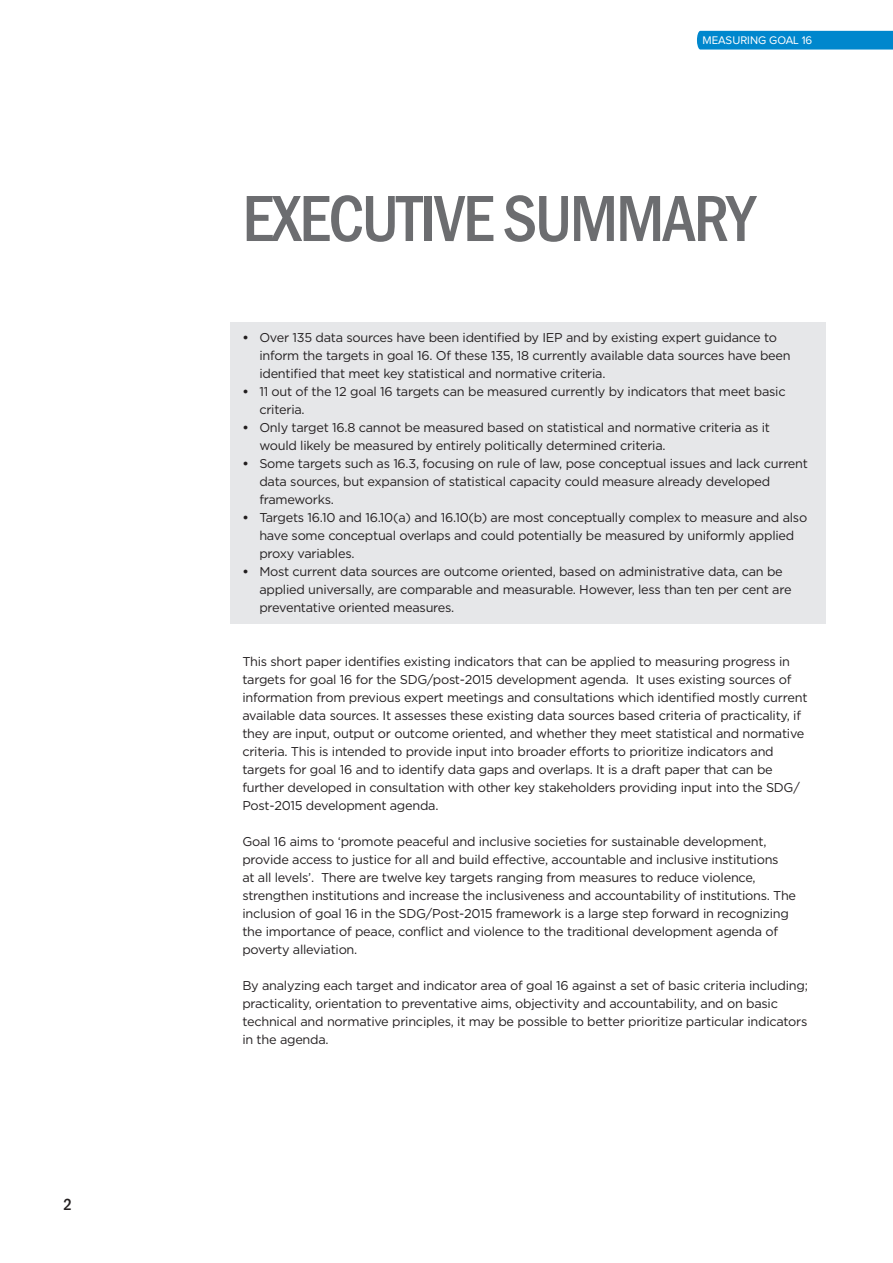
<style>
.page{position:relative;width:893px;height:1263px;background:#fff}
.page>*{position:absolute;margin:0;border:0;box-sizing:border-box;transform-origin:0 0}
.PRELIM_HEAD{font:500 condensed 67.5px "Franklin Gothic";letter-spacing:-.03em;color:#6c6d70}
.t1{font:500 condensed 16.5px "Franklin Gothic";color:#231f20}
.MAIN_TEXT{font:12.75px/18px "Gotham";letter-spacing:-.02em;color:#231f20}
.t2{font:11.4px "Proxima Nova";color:#fff}
.s1{font-weight:700}
</style>
<div class="page">
<div style="left:697px;top:31px;width:196px;height:19px;background:#0087cd"></div>
<div style="left:230px;top:322px;width:595px;height:302px;background:#e6e7e9"></div>
<p class="t1" style="left:63px;top:1193px;width:10px">2</p>
<p class="t2" style="left:702px;top:35px;width:111px">MEASURING GOAL 16</p>
<p class="PRELIM_HEAD" style="left:242px;top:174px;width:514px">EXECUTIVE SUMMARY</p>
<p class="MAIN_TEXT" style="left:259px;top:328px;width:533px;text-indent:-17px"><span class="s1">•</span> Over 135 data sources have been identified by IEP and by existing expert guidance to inform the targets in goal 16. Of these 135, 18 currently available data sources have been identified that meet key statistical and normative criteria.</p>
<p class="MAIN_TEXT" style="left:259px;top:382px;width:528px;text-indent:-17px"><span class="s1">•</span> 11 out of the 12 goal 16 targets can be measured currently by indicators that meet basic criteria.</p>
<p class="MAIN_TEXT" style="left:259px;top:418px;width:512px;text-indent:-17px"><span class="s1">•</span> Only target 16.8 cannot be measured based on statistical and normative criteria as it would likely be measured by entirely politically determined criteria.</p>
<p class="MAIN_TEXT" style="left:259px;top:454px;width:550px;text-indent:-17px"><span class="s1">•</span> Some targets such as 16.3, focusing on rule of law, pose conceptual issues and lack current data sources, but expansion of statistical capacity could measure already developed frameworks.</p>
<p class="MAIN_TEXT" style="left:259px;top:508px;width:549px;text-indent:-17px"><span class="s1">•</span> Targets 16.10 and 16.10(a) and 16.10(b) are most conceptually complex to measure and also have some conceptual overlaps and could potentially be measured by uniformly applied proxy variables.</p>
<p class="MAIN_TEXT" style="left:259px;top:562px;width:534px;text-indent:-17px"><span class="s1">•</span> Most current data sources are outcome oriented, based on administrative data, can be applied universally, are comparable and measurable. However, less than ten per cent are preventative oriented measures.</p>
<p class="MAIN_TEXT" style="left:242px;top:652px;width:567px">This short paper identifies existing indicators that can be applied to measuring progress in targets for goal 16 for the SDG/post-2015 development agenda. It uses existing sources of information from previous expert meetings and consultations which identified mostly current available data sources. It assesses these existing data sources based criteria of practicality, if they are input, output or outcome oriented, and whether they meet statistical and normative criteria. This is intended to provide input into broader efforts to prioritize indicators and targets for goal 16 and to identify data gaps and overlaps. It is a draft paper that can be further developed in consultation with other key stakeholders providing input into the SDG/ Post-2015 development agenda.</p>
<p class="MAIN_TEXT" style="left:242px;top:832px;width:555px">Goal 16 aims to ‘promote peaceful and inclusive societies for sustainable development, provide access to justice for all and build effective, accountable and inclusive institutions<br>at all levels’. There are twelve key targets ranging from measures to reduce violence, strengthen institutions and increase the inclusiveness and accountability of institutions. The inclusion of goal 16 in the SDG/Post-2015 framework is a large step forward in recognizing the importance of peace, conflict and violence to the traditional development agenda of poverty alleviation.</p>
<p class="MAIN_TEXT" style="left:242px;top:976px;width:567px">By analyzing each target and indicator area of goal 16 against a set of basic criteria including; practicality, orientation to preventative aims, objectivity and accountability, and on basic technical and normative principles, it may be possible to better prioritize particular indicators in the agenda.</p>
</div>
